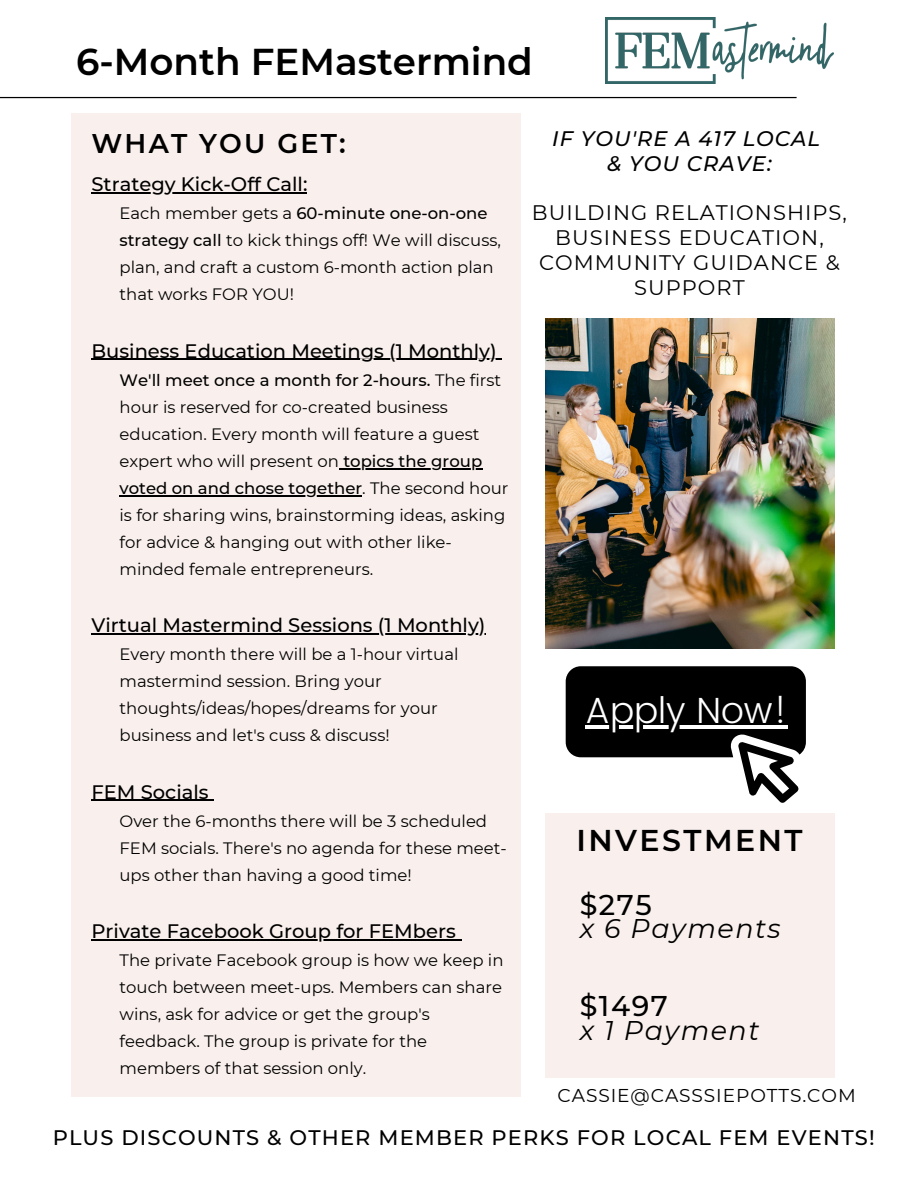
<style>
.page{position:relative;width:918px;height:1188px;background:#fff}
.page>*{position:absolute;margin:0;border:0;box-sizing:border-box;transform-origin:0 0}
.t1{font:600 37.35px "Montserrat";color:#000}
.t2{font:300 36.3px "Poppins";color:#fff}
.t3{font:600 30px "Montserrat";letter-spacing:.08em;color:#000}
.t4{font:500 28.5px "Montserrat";letter-spacing:.055em;color:#000}
.t5{font:italic 27px "Montserrat";letter-spacing:.055em;color:#000}
.t6{font:600 27px "Montserrat";letter-spacing:.08em;color:#000}
.t7{font:21px/24.8px "Montserrat";letter-spacing:.05em;color:#000;text-align:center}
.t8{font:500 21px "Montserrat";letter-spacing:.055em;color:#000}
.t9{font:italic 500 21px/24.8px "Montserrat";letter-spacing:.05em;color:#000;text-align:center}
.t10{font:500 19.5px "Montserrat";color:#000}
.t11{font:18.6px "Montserrat";letter-spacing:.05em;color:#000}
.t12{font:16.5px/27px "Montserrat";color:#000}
.s1{font-weight:500}
</style>
<div class="page">
<img style="left:545px;top:318px;width:289px;height:331px">
<svg style="left:0;top:97px;width:797px;height:1px"></svg>
<div style="left:71px;top:113px;width:450px;height:984px;background:#f9f0ed"></div>
<div style="left:545px;top:814px;width:289px;height:264px;background:#f9f0ed"></div>
<img style="left:606px;top:18px;width:228px;height:66px">
<hr style="left:92px;top:192px;width:215px;height:1px;background:#000">
<hr style="left:92px;top:359px;width:297px;height:1px;background:#000">
<hr style="left:389px;top:359px;width:108px;height:1px;background:#000">
<hr style="left:339px;top:468px;width:143px;height:1px;background:#000">
<hr style="left:120px;top:495px;width:242px;height:1px;background:#000">
<hr style="left:92px;top:633px;width:394px;height:1px;background:#000">
<hr style="left:92px;top:800px;width:117px;height:1px;background:#000">
<hr style="left:92px;top:939px;width:364px;height:1px;background:#000">
<svg style="left:566px;top:666px;width:240px;height:136px"></svg>
<svg style="left:585px;top:725px;width:203px;height:4px"></svg>
<h1 class="t1" style="left:76px;top:39px;width:458px">6-Month FEMastermind</h1>
<h3 class="t6" style="left:92px;top:127px;width:256px">WHAT YOU GET:</h3>
<p class="t10" style="left:92px;top:172px;width:217px">Strategy Kick-Off Call:</p>
<p class="t12" style="left:120px;top:200px;width:383px">Each member gets a <span class="s1">60-minute one-on-one strategy call</span> to kick things off! We will discuss, plan, and craft a custom 6-month action plan that works FOR YOU!</p>
<p class="t10" style="left:92px;top:339px;width:407px">Business Education Meetings (1 Monthly)</p>
<p class="t12" style="left:120px;top:366px;width:390px"><span class="s1">We'll meet once a month for 2-hours.</span> The first hour is reserved for co-created business education. Every month will feature a guest expert who will present on <span class="s1">topics the group voted on and chose together</span>. The second hour is for sharing wins, brainstorming ideas, asking for advice &amp; hanging out with other like&shy;minded female entrepreneurs.</p>
<p class="t10" style="left:92px;top:613px;width:396px">Virtual Mastermind Sessions (1 Monthly)</p>
<p class="t12" style="left:120px;top:641px;width:341px">Every month there will be a 1-hour virtual mastermind session. Bring your thoughts/ideas/hopes/dreams for your business and let's cuss &amp; discuss!</p>
<p class="t10" style="left:92px;top:780px;width:119px">FEM Socials</p>
<p class="t12" style="left:120px;top:807px;width:389px">Over the 6-months there will be 3 scheduled<br>FEM socials. There's no agenda for these meet&shy;ups other than having a good time!</p>
<p class="t10" style="left:92px;top:919px;width:366px">Private Facebook Group for FEMbers</p>
<p class="t12" style="left:120px;top:947px;width:385px">The private Facebook group is how we keep in touch between meet-ups. Members can share wins, ask for advice or get the group's feedback. The group is private for the members of that session only.</p>
<p class="t9" style="left:552px;top:126px;width:269px">IF YOU'RE A 417 LOCAL &amp; YOU CRAVE:</p>
<p class="t7" style="left:532px;top:201px;width:317px">BUILDING RELATIONSHIPS,<br>BUSINESS EDUCATION,<br>COMMUNITY GUIDANCE &amp;<br>SUPPORT</p>
<h2 class="t2" style="left:585px;top:689px;width:204px">Apply Now!</h2>
<h3 class="t3" style="left:577px;top:822px;width:227px">INVESTMENT</h3>
<h3 class="t4" style="left:580px;top:887px;width:74px">$275</h3>
<h3 class="t5" style="left:580px;top:912px;width:203px">x 6 Payments</h3>
<h3 class="t4" style="left:580px;top:988px;width:90px">$1497</h3>
<h3 class="t5" style="left:580px;top:1013px;width:181px">x 1 Payment</h3>
<p class="t11" style="left:558px;top:1084px;width:300px">CASSIE@CASSSIEPOTTS.COM</p>
<p class="t8" style="left:53px;top:1125px;width:823px">PLUS DISCOUNTS &amp; OTHER MEMBER PERKS FOR LOCAL FEM EVENTS!</p>
</div>
